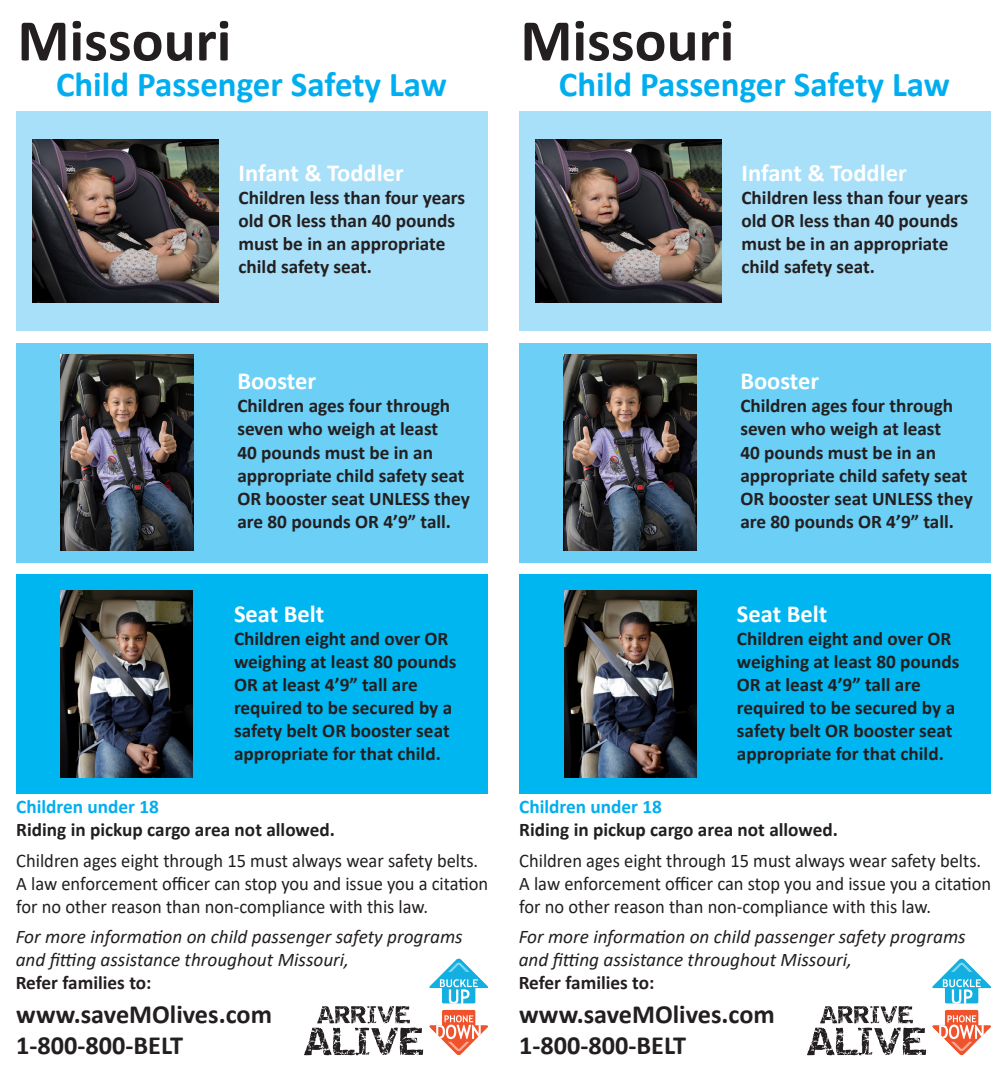
<style>
.page{position:relative;width:1008px;height:1071px;background:#fff}
.page>*{position:absolute;margin:0;border:0;box-sizing:border-box;transform-origin:0 0}
.t1{font:700 59.5px "Calibri";color:#231f20}
.t2{font:700 35px "Calibri";color:#00aeef}
.t3{font:700 26.25px "Calibri";color:#231f20}
.t4{font:700 24.5px "Calibri";color:#fff}
.t5{font:700 19.25px/23.1px "Calibri";color:#231f20}
.t6{font:19.25px/23.1px "Calibri";color:#231f20;scale:.96 1}
.t7{font:italic 19.25px/23.1px "Calibri";color:#231f20}
.t8{font:700 19.25px "Calibri";color:#00aeef}
</style>
<div class="page">
<div style="left:17px;top:111px;width:471px;height:220px;background:#a8dff9"></div>
<div style="left:17px;top:343px;width:471px;height:219px;background:#6bcff6"></div>
<div style="left:17px;top:575px;width:471px;height:219px;background:#00b6f0"></div>
<svg style="left:304px;top:1006px;width:119px;height:49px"></svg>
<img style="left:32px;top:139px;width:187px;height:163px">
<img style="left:60px;top:355px;width:133px;height:196px">
<svg style="left:429px;top:1010px;width:59px;height:45px"></svg>
<svg style="left:429px;top:958px;width:59px;height:46px"></svg>
<img style="left:61px;top:591px;width:132px;height:187px">
<div style="left:520px;top:111px;width:471px;height:220px;background:#a8dff9"></div>
<div style="left:520px;top:343px;width:471px;height:219px;background:#6bcff6"></div>
<div style="left:520px;top:575px;width:471px;height:219px;background:#00b6f0"></div>
<svg style="left:807px;top:1006px;width:119px;height:49px"></svg>
<img style="left:535px;top:139px;width:187px;height:163px">
<img style="left:563px;top:355px;width:133px;height:196px">
<svg style="left:932px;top:1010px;width:59px;height:45px"></svg>
<svg style="left:932px;top:958px;width:59px;height:46px"></svg>
<img style="left:565px;top:591px;width:131px;height:187px">
<p class="t1" style="left:18px;top:-1px;width:215px">Missouri</p>
<p class="t2" style="left:56px;top:60px;width:392px">Child Passenger Safety Law</p>
<p class="t4" style="left:238px;top:156px;width:167px">Infant &amp; Toddler</p>
<p class="t5" style="left:238px;top:186px;width:228px">Children less than four years old OR less than 40 pounds must be in an appropriate child safety seat.</p>
<p class="t1" style="left:520px;top:-1px;width:215px">Missouri</p>
<p class="t2" style="left:559px;top:60px;width:392px">Child Passenger Safety Law</p>
<p class="t4" style="left:741px;top:156px;width:167px">Infant &amp; Toddler</p>
<p class="t5" style="left:741px;top:186px;width:228px">Children less than four years old OR less than 40 pounds must be in an appropriate child safety seat.</p>
<p class="t4" style="left:237px;top:364px;width:80px">Booster</p>
<p class="t5" style="left:237px;top:394px;width:234px">Children ages four through seven who weigh at least<br>40 pounds must be in an appropriate child safety seat<br>OR booster seat UNLESS they are 80 pounds OR 4’9” tall.</p>
<p class="t4" style="left:234px;top:596px;width:92px">Seat Belt</p>
<p class="t5" style="left:234px;top:627px;width:224px">Children eight and over OR weighing at least 80 pounds<br>OR at least 4’9” tall are required to be secured by a safety belt OR booster seat appropriate for that child.</p>
<p class="t8" style="left:16px;top:793px;width:144px">Children under 18</p>
<p class="t5" style="left:16px;top:818px;width:320px">Riding in pickup cargo area not allowed.</p>
<p class="t6" style="left:16px;top:849px;width:493px">Children ages eight through 15 must always wear safety belts.<br>A law enforcement officer can stop you and issue you a citation for no other reason than non-compliance with this law.</p>
<p class="t7" style="left:16px;top:924px;width:449px">For more information on child passenger safety programs and fitting assistance throughout Missouri,</p>
<p class="t5" style="left:16px;top:971px;width:137px">Refer families to:</p>
<p class="t3" style="left:16px;top:996px;width:257px">www.saveMOlives.com</p>
<p class="t3" style="left:16px;top:1027px;width:168px">1-800-800-BELT</p>
<p class="t4" style="left:740px;top:364px;width:80px">Booster</p>
<p class="t5" style="left:740px;top:394px;width:234px">Children ages four through seven who weigh at least<br>40 pounds must be in an appropriate child safety seat<br>OR booster seat UNLESS they are 80 pounds OR 4’9” tall.</p>
<p class="t4" style="left:737px;top:596px;width:92px">Seat Belt</p>
<p class="t5" style="left:737px;top:627px;width:224px">Children eight and over OR weighing at least 80 pounds<br>OR at least 4’9” tall are required to be secured by a safety belt OR booster seat appropriate for that child.</p>
<p class="t8" style="left:519px;top:793px;width:144px">Children under 18</p>
<p class="t5" style="left:519px;top:818px;width:320px">Riding in pickup cargo area not allowed.</p>
<p class="t6" style="left:519px;top:849px;width:493px">Children ages eight through 15 must always wear safety belts.<br>A law enforcement officer can stop you and issue you a citation for no other reason than non-compliance with this law.</p>
<p class="t7" style="left:519px;top:924px;width:449px">For more information on child passenger safety programs and fitting assistance throughout Missouri,</p>
<p class="t5" style="left:519px;top:971px;width:137px">Refer families to:</p>
<p class="t3" style="left:519px;top:996px;width:257px">www.saveMOlives.com</p>
<p class="t3" style="left:519px;top:1027px;width:168px">1-800-800-BELT</p>
</div>
